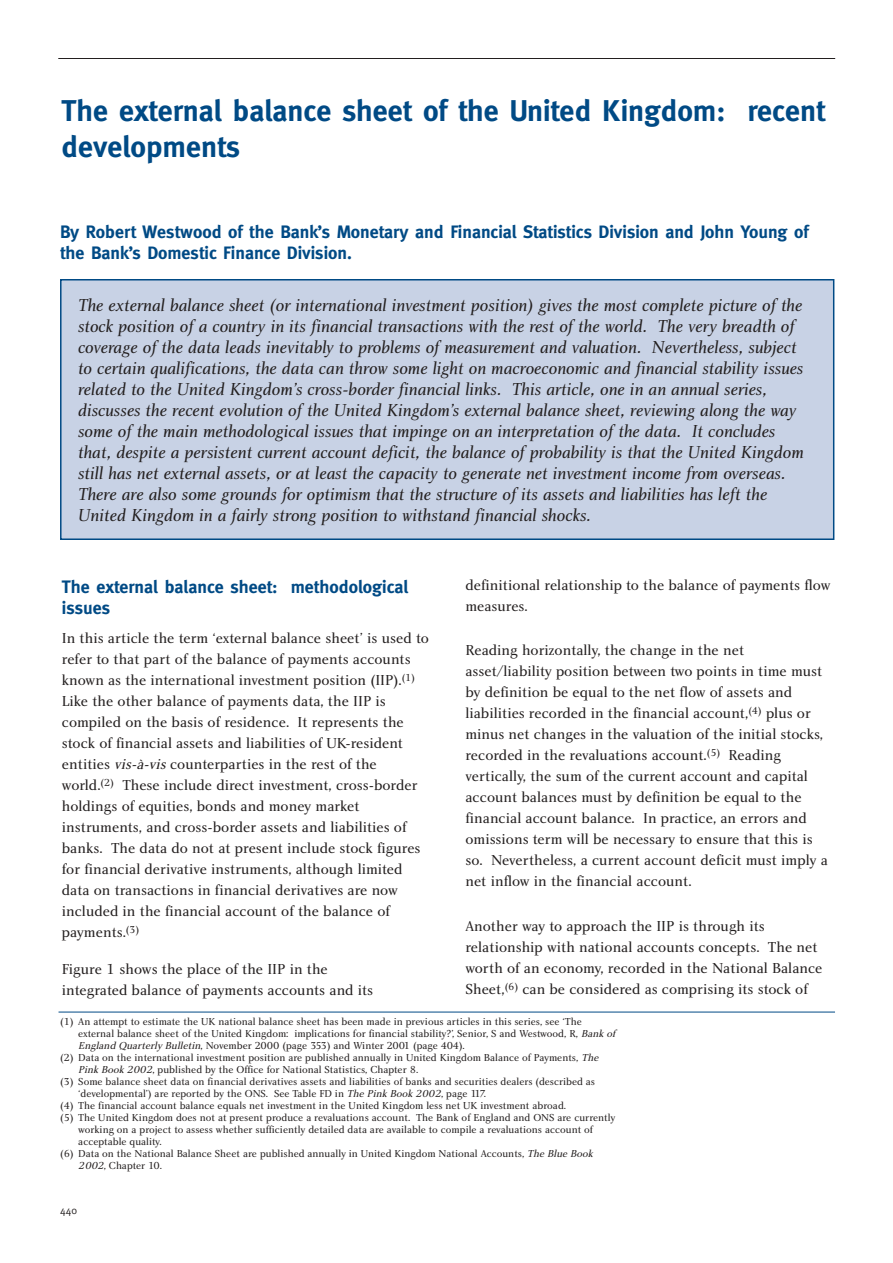
<style>
.page{position:relative;width:893px;height:1263px;background:#fff}
.page>*{position:absolute;margin:0;border:0;box-sizing:border-box;transform-origin:0 0}
.t1{font:700 30px/36px "Meta";color:#004a85}
.t2{font:18px/21px "Charlotte Book Italic Plain";color:#231f1f}
.t3{font:700 18px/21px "Meta";color:#004a85}
.t4{font:15px/21px "Charlotte Book Plain";color:#231f1f}
.t5{font:10.5px "Charlotte Book Plain";color:#231f1f}
.t6{font:10.5px "Meta";color:#231f1f}
.s1{font-style:italic}
</style>
<div class="page">
<hr style="left:58px;top:58px;width:777px;height:1px;background:#231f1f">
<div style="left:61px;top:280px;width:772px;height:259px;background:#c8d2e5"></div>
<div style="left:60px;top:279px;width:774px;height:261px;border:2px solid #004a85"></div>
<hr style="left:58px;top:1012px;width:777px;height:1px;background:#004a85">
<h1 class="t1" style="left:61px;top:96px;width:765px">The external balance sheet of the United Kingdom: recent developments</h1>
<p class="t3" style="left:60px;top:223px;width:750px">By Robert Westwood of the Bank’s Monetary and Financial Statistics Division and John Young of the Bank’s Domestic Finance Division.</p>
<p class="t2" style="left:78px;top:297px;width:727px">The external balance sheet (or international investment position) gives the most complete picture of the stock position of a country in its financial transactions with the rest of the world. The very breadth of coverage of the data leads inevitably to problems of measurement and valuation. Nevertheless, subject to certain qualifications, the data can throw some light on macroeconomic and financial stability issues related to the United Kingdom’s cross-border financial links. This article, one in an annual series, discusses the recent evolution of the United Kingdom’s external balance sheet, reviewing along the way some of the main methodological issues that impinge on an interpretation of the data. It concludes that, despite a persistent current account deficit, the balance of probability is that the United Kingdom still has net external assets, or at least the capacity to generate net investment income from overseas.<br>There are also some grounds for optimism that the structure of its assets and liabilities has left the United Kingdom in a fairly strong position to withstand financial shocks.</p>
<p class="t3" style="left:62px;top:578px;width:348px">The external balance sheet: methodological issues</p>
<p class="t4" style="left:62px;top:629px;width:368px">In this article the term ‘external balance sheet’ is used to refer to that part of the balance of payments accounts known as the international investment position (IIP).<sup>(1)<br></sup>Like the other balance of payments data, the IIP is compiled on the basis of residence. It represents the stock of financial assets and liabilities of UK-resident entities <span class="s1">vis-à-vis</span> counterparties in the rest of the world.<sup>(2)</sup> These include direct investment, cross-border holdings of equities, bonds and money market instruments, and cross-border assets and liabilities of banks. The data do not at present include stock figures for financial derivative instruments, although limited data on transactions in financial derivatives are now included in the financial account of the balance of payments.<sup>(3)</sup></p>
<p class="t4" style="left:62px;top:960px;width:313px">Figure 1 shows the place of the IIP in the integrated balance of payments accounts and its</p>
<p class="t4" style="left:465px;top:576px;width:366px">definitional relationship to the balance of payments flow measures.</p>
<p class="t4" style="left:465px;top:641px;width:364px">Reading horizontally, the change in the net asset/liability position between two points in time must by definition be equal to the net flow of assets and liabilities recorded in the financial account,<sup>(4)</sup> plus or minus net changes in the valuation of the initial stocks, recorded in the revaluations account.<sup>(5)</sup> Reading vertically, the sum of the current account and capital account balances must by definition be equal to the financial account balance. In practice, an errors and omissions term will be necessary to ensure that this is so. Nevertheless, a current account deficit must imply a net inflow in the financial account.</p>
<p class="t4" style="left:465px;top:917px;width:359px">Another way to approach the IIP is through its relationship with national accounts concepts. The net worth of an economy, recorded in the National Balance Sheet,<sup>(6)</sup> can be considered as comprising its stock of</p>
<p class="t5" style="left:60px;top:1017px;width:523px">(1) An attempt to estimate the UK national balance sheet has been made in previous articles in this series, see ‘The</p>
<p class="t5" style="left:78px;top:1029px;width:538px">external balance sheet of the United Kingdom: implications for financial stability?’, Senior, S and Westwood, R, <span class="s1">Bank of</span></p>
<p class="t5" style="left:78px;top:1041px;width:388px"><span class="s1">England Quarterly Bulletin</span>, November 2000 (page 353) and Winter 2001 (page 404).</p>
<p class="t5" style="left:60px;top:1053px;width:542px">(2) Data on the international investment position are published annually in United Kingdom Balance of Payments, <span class="s1">The</span></p>
<p class="t5" style="left:78px;top:1065px;width:341px"><span class="s1">Pink Book 2002</span>, published by the Office for National Statistics, Chapter 8.</p>
<p class="t5" style="left:60px;top:1077px;width:536px">(3) Some balance sheet data on financial derivatives assets and liabilities of banks and securities dealers (described as</p>
<p class="t5" style="left:78px;top:1089px;width:409px">‘developmental’) are reported by the ONS. See Table FD in <span class="s1">The Pink Book 2002</span>, page 117.</p>
<p class="t5" style="left:60px;top:1101px;width:507px">(4) The financial account balance equals net investment in the United Kingdom less net UK investment abroad.</p>
<p class="t5" style="left:60px;top:1113px;width:557px">(5) The United Kingdom does not at present produce a revaluations account. The Bank of England and ONS are currently</p>
<p class="t5" style="left:78px;top:1125px;width:516px">working on a project to assess whether sufficiently detailed data are available to compile a revaluations account of</p>
<p class="t5" style="left:78px;top:1137px;width:85px">acceptable quality.</p>
<p class="t5" style="left:60px;top:1149px;width:534px">(6) Data on the National Balance Sheet are published annually in United Kingdom National Accounts, <span class="s1">The Blue Book</span></p>
<p class="t5" style="left:78px;top:1161px;width:85px"><span class="s1">2002</span>, Chapter 10.</p>
<p class="t6" style="left:60px;top:1207px;width:18px">440</p>
</div>
